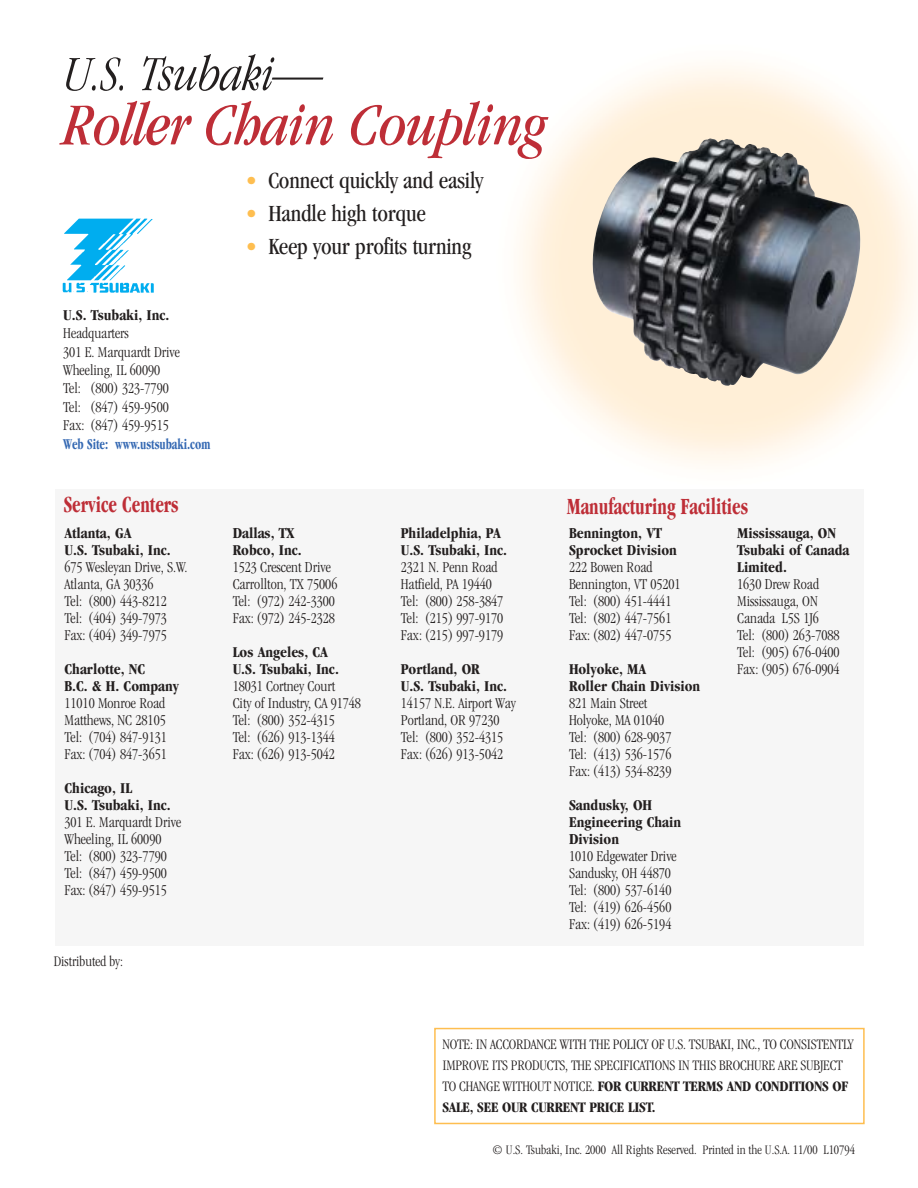
<style>
.page{position:relative;width:918px;height:1188px;background:#fff}
.page>*{position:absolute;margin:0;border:0;box-sizing:border-box;transform-origin:0 0}
.t1{font:italic condensed 61.5px "Garamond";letter-spacing:-.01em;color:#be2e37}
.t2{font:italic 300 condensed 51px "Garamond";letter-spacing:-.01em;color:#231f1f}
.t3{font:condensed 24px "Garamond";letter-spacing:-.01em;color:#231f1f}
.t4{font:700 condensed 24px "Garamond";color:#be2e37;scale:.8 1}
.t5{font:300 condensed 15.6px/17px "Garamond";color:#231f1f}
.t6{font:300 condensed 15px/21px "Garamond";letter-spacing:-.01em;color:#231f1f}
.t7{font:300 condensed 13.5px "Garamond";color:#231f1f}
.s1{color:#febe50}
.s2{font-weight:700}
.s3{font-weight:700;color:#3569b3}
</style>
<div class="page">
<img style="left:518px;top:65px;width:400px;height:401px">
<div style="left:55px;top:489px;width:809px;height:457px;background:#f6f6f6"></div>
<div style="left:434px;top:1028px;width:431px;height:96px;border:2px solid #febe50"></div>
<img style="left:62px;top:218px;width:92px;height:75px">
<img style="left:612px;top:138px;width:249px;height:248px">
<p class="t2" style="left:63px;top:54px;width:262px">U.S. Tsubaki—</p>
<p class="t1" style="left:63px;top:101px;width:485px">Roller Chain Coupling</p>
<p class="t3" style="left:245px;top:171px;width:239px"><span class="s1">•</span> Connect quickly and easily</p>
<p class="t3" style="left:245px;top:204px;width:182px"><span class="s1">•</span> Handle high torque</p>
<p class="t3" style="left:245px;top:237px;width:227px"><span class="s1">•</span> Keep your profits turning</p>
<p class="t5" style="left:63px;top:307px;width:149px;line-height:18.5px"><span class="s2">U.S. Tsubaki, Inc.<br></span>Headquarters<br>301 E. Marquardt Drive<br>Wheeling, IL 60090<br>Tel: (800) 323-7790<br>Tel: (847) 459-9500<br>Fax: (847) 459-9515<br><span class="s3">Web Site: www.ustsubaki.com</span></p>
<p class="t4" style="left:64px;top:496px;width:145px">Service Centers</p>
<p class="t5" style="left:64px;top:526px;width:125px"><span class="s2">Atlanta, GA<br>U.S. Tsubaki, Inc.<br></span>675 Wesleyan Drive, S.W.<br>Atlanta, GA 30336<br>Tel: (800) 443-8212<br>Tel: (404) 349-7973<br>Fax: (404) 349-7975</p>
<p class="t5" style="left:64px;top:662px;width:116px"><span class="s2">Charlotte, NC<br>B.C. &amp; H. Company<br></span>11010 Monroe Road<br>Matthews, NC 28105<br>Tel: (704) 847-9131<br>Fax: (704) 847-3651</p>
<p class="t5" style="left:64px;top:781px;width:118px"><span class="s2">Chicago, IL<br>U.S. Tsubaki, Inc.<br></span>301 E. Marquardt Drive<br>Wheeling, IL 60090<br>Tel: (800) 323-7790<br>Tel: (847) 459-9500<br>Fax: (847) 459-9515</p>
<p class="t5" style="left:233px;top:526px;width:106px"><span class="s2">Dallas, TX<br>Robco, Inc.<br></span>1523 Crescent Drive<br>Carrollton, TX 75006<br>Tel: (972) 242-3300<br>Fax: (972) 245-2328</p>
<p class="t5" style="left:233px;top:645px;width:130px"><span class="s2">Los Angeles, CA<br>U.S. Tsubaki, Inc.<br></span>18031 Cortney Court<br>City of Industry, CA 91748<br>Tel: (800) 352-4315<br>Tel: (626) 913-1344<br>Fax: (626) 913-5042</p>
<p class="t6" style="left:54px;top:952px;width:71px">Distributed by:</p>
<p class="t5" style="left:401px;top:526px;width:108px"><span class="s2">Philadelphia, PA<br>U.S. Tsubaki, Inc.<br></span>2321 N. Penn Road<br>Hatfield, PA 19440<br>Tel: (800) 258-3847<br>Tel: (215) 997-9170<br>Fax: (215) 997-9179</p>
<p class="t5" style="left:401px;top:662px;width:117px"><span class="s2">Portland, OR<br>U.S. Tsubaki, Inc.<br></span>14157 N.E. Airport Way<br>Portland, OR 97230<br>Tel: (800) 352-4315<br>Fax: (626) 913-5042</p>
<p class="t4" style="left:567px;top:497px;width:228px">Manufacturing Facilities</p>
<p class="t5" style="left:569px;top:526px;width:113px"><span class="s2">Bennington, VT<br>Sprocket Division<br></span>222 Bowen Road<br>Bennington, VT 05201<br>Tel: (800) 451-4441<br>Tel: (802) 447-7561<br>Fax: (802) 447-0755</p>
<p class="t5" style="left:569px;top:662px;width:133px"><span class="s2">Holyoke, MA<br>Roller Chain Division<br></span>821 Main Street<br>Holyoke, MA 01040<br>Tel: (800) 628-9037<br>Tel: (413) 536-1576<br>Fax: (413) 534-8239</p>
<p class="t5" style="left:569px;top:798px;width:114px"><span class="s2">Sandusky, OH<br>Engineering Chain<br>Division<br></span>1010 Edgewater Drive<br>Sandusky, OH 44870<br>Tel: (800) 537-6140<br>Tel: (419) 626-4560<br>Fax: (419) 626-5194</p>
<p class="t5" style="left:737px;top:526px;width:114px"><span class="s2">Mississauga, ON<br>Tsubaki of Canada<br>Limited.<br></span>1630 Drew Road<br>Mississauga, ON<br>Canada L5S 1J6<br>Tel: (800) 263-7088<br>Tel: (905) 676-0400<br>Fax: (905) 676-0904</p>
<p class="t6" style="left:442px;top:1035px;width:413px">NOTE: IN ACCORDANCE WITH THE POLICY OF U.S. TSUBAKI, INC., TO CONSISTENTLY IMPROVE ITS PRODUCTS, THE SPECIFICATIONS IN THIS BROCHURE ARE SUBJECT TO CHANGE WITHOUT NOTICE. <span class="s2">FOR CURRENT TERMS AND CONDITIONS OF SALE, SEE OUR CURRENT PRICE LIST.</span></p>
<p class="t7" style="left:492px;top:1144px;width:364px">© U.S. Tsubaki, Inc. 2000 All Rights Reserved. Printed in the U.S.A. 11/00 L10794</p>
</div>
